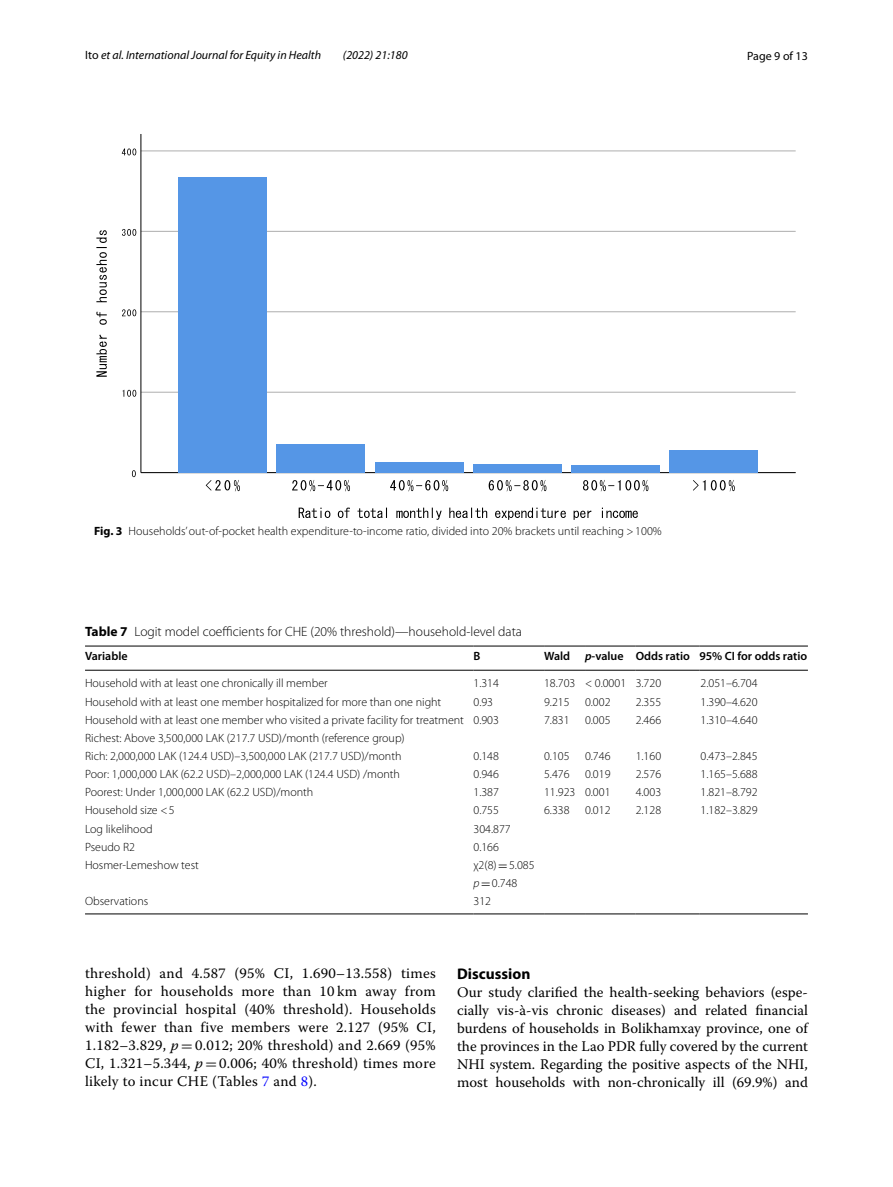
<style>
.page{position:relative;width:893px;height:1187px;background:#fff}
.page>*{position:absolute;margin:0;border:0;box-sizing:border-box;transform-origin:0 0}
.t1{font:700 15.45px "Myriad Pro";color:#000}
.t2{font:14.7px/18px "Warnock Pro";letter-spacing:.01em;color:#000;text-align:justify}
.t3{font:300 13.5px "Myriad Pro";color:#000}
.t4{font:300 12px/18.1px "Myriad Pro";color:#000}
.t5{font:italic 12px "Myriad Pro";color:#000}
.t6{font:600 12px "Myriad Pro";color:#000}
.t7{font:12px "Myriad Pro";color:#000}
.s1{font-style:normal}
.s2{font-weight:700}
.s3{font-style:italic}
.s4{font-family:"MTSY";font-weight:400}
.s5{font-family:"MTSY"}
.s6{color:#00f}
</style>
<div class="page">
<hr style="left:141px;top:392px;width:655px;height:1px;background:#aeaeae">
<hr style="left:141px;top:311px;width:655px;height:1px;background:#aeaeae">
<hr style="left:141px;top:231px;width:655px;height:1px;background:#aeaeae">
<hr style="left:141px;top:150px;width:655px;height:1px;background:#aeaeae">
<hr style="left:141px;top:472px;width:655px;height:1px;background:#000">
<svg style="left:299px;top:507px;width:339px;height:13px"></svg>
<svg style="left:693px;top:480px;width:42px;height:11px"></svg>
<svg style="left:583px;top:480px;width:65px;height:11px"></svg>
<svg style="left:489px;top:480px;width:57px;height:11px"></svg>
<svg style="left:390px;top:480px;width:58px;height:11px"></svg>
<svg style="left:292px;top:480px;width:58px;height:11px"></svg>
<svg style="left:206px;top:480px;width:34px;height:11px"></svg>
<hr style="left:141px;top:134px;width:1px;height:338px;background:#000">
<svg style="left:96px;top:230px;width:11px;height:147px"></svg>
<svg style="left:122px;top:148px;width:14px;height:7px"></svg>
<svg style="left:122px;top:229px;width:14px;height:7px"></svg>
<svg style="left:122px;top:309px;width:14px;height:7px"></svg>
<svg style="left:122px;top:390px;width:14px;height:6px"></svg>
<svg style="left:132px;top:470px;width:4px;height:7px"></svg>
<div style="left:179px;top:177px;width:88px;height:295px;background:#5596e6"></div>
<div style="left:277px;top:443px;width:88px;height:29px;background:#5596e6"></div>
<div style="left:375px;top:462px;width:88px;height:10px;background:#5596e6"></div>
<div style="left:473px;top:464px;width:89px;height:8px;background:#5596e6"></div>
<div style="left:571px;top:465px;width:89px;height:7px;background:#5596e6"></div>
<div style="left:670px;top:450px;width:88px;height:22px;background:#5596e6"></div>
<hr style="left:85px;top:645px;width:388px;height:1px;background:#000">
<hr style="left:85px;top:670px;width:388px;height:1px;background:#000">
<hr style="left:473px;top:645px;width:71px;height:1px;background:#000">
<hr style="left:473px;top:670px;width:71px;height:1px;background:#000">
<hr style="left:544px;top:645px;width:41px;height:1px;background:#000">
<hr style="left:544px;top:670px;width:41px;height:1px;background:#000">
<hr style="left:585px;top:645px;width:51px;height:1px;background:#000">
<hr style="left:585px;top:670px;width:51px;height:1px;background:#000">
<hr style="left:636px;top:645px;width:63px;height:1px;background:#000">
<hr style="left:636px;top:670px;width:63px;height:1px;background:#000">
<hr style="left:699px;top:645px;width:109px;height:1px;background:#000">
<hr style="left:699px;top:670px;width:109px;height:1px;background:#000">
<hr style="left:85px;top:913px;width:388px;height:1px;background:#000">
<hr style="left:473px;top:913px;width:71px;height:1px;background:#000">
<hr style="left:544px;top:913px;width:41px;height:1px;background:#000">
<hr style="left:585px;top:913px;width:51px;height:1px;background:#000">
<hr style="left:636px;top:913px;width:63px;height:1px;background:#000">
<hr style="left:699px;top:913px;width:109px;height:1px;background:#000">
<p class="t5" style="left:85px;top:48px;width:238px"><span class="s1">Ito</span> et al. International Journal for Equity in Health</p>
<p class="t5" style="left:343px;top:48px;width:66px">(2022) 21:180</p>
<p class="t7" style="left:747px;top:48px;width:62px">Page 9 of 13</p>
<p class="t4" style="left:94px;top:522px;width:569px"><span class="s2">Fig. 3</span> Households’ out-of-pocket health expenditure-to-income ratio, divided into 20% brackets until reaching &gt;100%</p>
<p class="t3" style="left:85px;top:624px;width:439px"><span class="s2">Table 7</span> Logit model coefficients for CHE (20% threshold)—household-level data</p>
<p class="t6" style="left:85px;top:648px;width:44px">Variable</p>
<p class="t6" style="left:473px;top:648px;width:8px">B</p>
<p class="t6" style="left:544px;top:648px;width:265px">Wald <span class="s3">p</span>-value Odds ratio 95% CI for odds ratio</p>
<p class="t4" style="left:85px;top:674px;width:244px">Household with at least one chronically ill member</p>
<p class="t4" style="left:473px;top:674px;width:27px">1.314</p>
<p class="t4" style="left:544px;top:674px;width:119px">18.703 &lt; 0.0001 3.720</p>
<p class="t4" style="left:701px;top:674px;width:59px">2.051–6.704</p>
<p class="t4" style="left:85px;top:692px;width:358px">Household with at least one member hospitalized for more than one night</p>
<p class="t4" style="left:473px;top:692px;width:21px">0.93</p>
<p class="t4" style="left:544px;top:692px;width:27px">9.215</p>
<p class="t4" style="left:585px;top:692px;width:27px">0.002</p>
<p class="t4" style="left:636px;top:692px;width:27px">2.355</p>
<p class="t4" style="left:701px;top:692px;width:59px">1.390–4.620</p>
<p class="t4" style="left:85px;top:710px;width:415px">Household with at least one member who visited a private facility for treatment 0.903</p>
<p class="t4" style="left:544px;top:710px;width:27px">7.831</p>
<p class="t4" style="left:585px;top:710px;width:27px">0.005</p>
<p class="t4" style="left:636px;top:710px;width:27px">2.466</p>
<p class="t4" style="left:701px;top:710px;width:59px">1.310–4.640</p>
<p class="t4" style="left:85px;top:729px;width:321px">Richest: Above 3,500,000 LAK (217.7 USD)/month (reference group)<br>Rich: 2,000,000 LAK (124.4 USD)–3,500,000 LAK (217.7 USD)/month</p>
<p class="t4" style="left:473px;top:747px;width:27px">0.148</p>
<p class="t4" style="left:544px;top:747px;width:27px">0.105</p>
<p class="t4" style="left:585px;top:747px;width:27px">0.746</p>
<p class="t4" style="left:636px;top:747px;width:27px">1.160</p>
<p class="t4" style="left:701px;top:747px;width:59px">0.473–2.845</p>
<p class="t4" style="left:85px;top:765px;width:316px">Poor: 1,000,000 LAK (62.2 USD)–2,000,000 LAK (124.4 USD) /month</p>
<p class="t4" style="left:473px;top:765px;width:27px">0.946</p>
<p class="t4" style="left:544px;top:765px;width:27px">5.476</p>
<p class="t4" style="left:585px;top:765px;width:27px">0.019</p>
<p class="t4" style="left:636px;top:765px;width:27px">2.576</p>
<p class="t4" style="left:701px;top:765px;width:59px">1.165–5.688</p>
<p class="t4" style="left:85px;top:783px;width:230px">Poorest: Under 1,000,000 LAK (62.2 USD)/month</p>
<p class="t4" style="left:473px;top:783px;width:27px">1.387</p>
<p class="t4" style="left:544px;top:783px;width:68px">11.923 0.001</p>
<p class="t4" style="left:636px;top:783px;width:27px">4.003</p>
<p class="t4" style="left:701px;top:783px;width:59px">1.821–8.792</p>
<p class="t4" style="left:85px;top:801px;width:91px">Household size &lt;5</p>
<p class="t4" style="left:473px;top:801px;width:27px">0.755</p>
<p class="t4" style="left:544px;top:801px;width:27px">6.338</p>
<p class="t4" style="left:585px;top:801px;width:27px">0.012</p>
<p class="t4" style="left:636px;top:801px;width:27px">2.128</p>
<p class="t4" style="left:701px;top:801px;width:59px">1.182–3.829</p>
<p class="t4" style="left:85px;top:819px;width:69px">Log likelihood</p>
<p class="t4" style="left:473px;top:819px;width:39px">304.877</p>
<p class="t4" style="left:85px;top:837px;width:51px">Pseudo R2</p>
<p class="t4" style="left:473px;top:837px;width:27px">0.166</p>
<p class="t4" style="left:85px;top:856px;width:115px">Hosmer-Lemeshow test</p>
<p class="t4" style="left:473px;top:856px;width:63px">χ2(8)<span class="s4">=</span>5.085 <span class="s3">p</span><span class="s4">=</span>0.748</p>
<p class="t4" style="left:85px;top:892px;width:65px">Observations</p>
<p class="t4" style="left:473px;top:892px;width:19px">312</p>
<p class="t2" style="left:85px;top:964px;width:352px">threshold) and 4.587 (95% CI, 1.690–13.558) times higher for households more than 10 km away from the provincial hospital (40% threshold). Households with fewer than five members were 2.127 (95% CI, 1.182–3.829, <span class="s3">p</span> <span class="s5">=</span> 0.012; 20% threshold) and 2.669 (95% CI, 1.321–5.344, <span class="s3">p</span> <span class="s5">=</span> 0.006; 40% threshold) times more likely to incur CHE (Tables <span class="s6">7</span> and <span class="s6">8</span>).</p>
<p class="t1" style="left:457px;top:963px;width:75px">Discussion</p>
<p class="t2" style="left:457px;top:982px;width:352px">Our study clarified the health-seeking behaviors (espe&shy;cially vis-à-vis chronic diseases) and related financial burdens of households in Bolikhamxay province, one of the provinces in the Lao PDR fully covered by the current NHI system. Regarding the positive aspects of the NHI, most households with non-chronically ill (69.9%) and</p>
</div>
